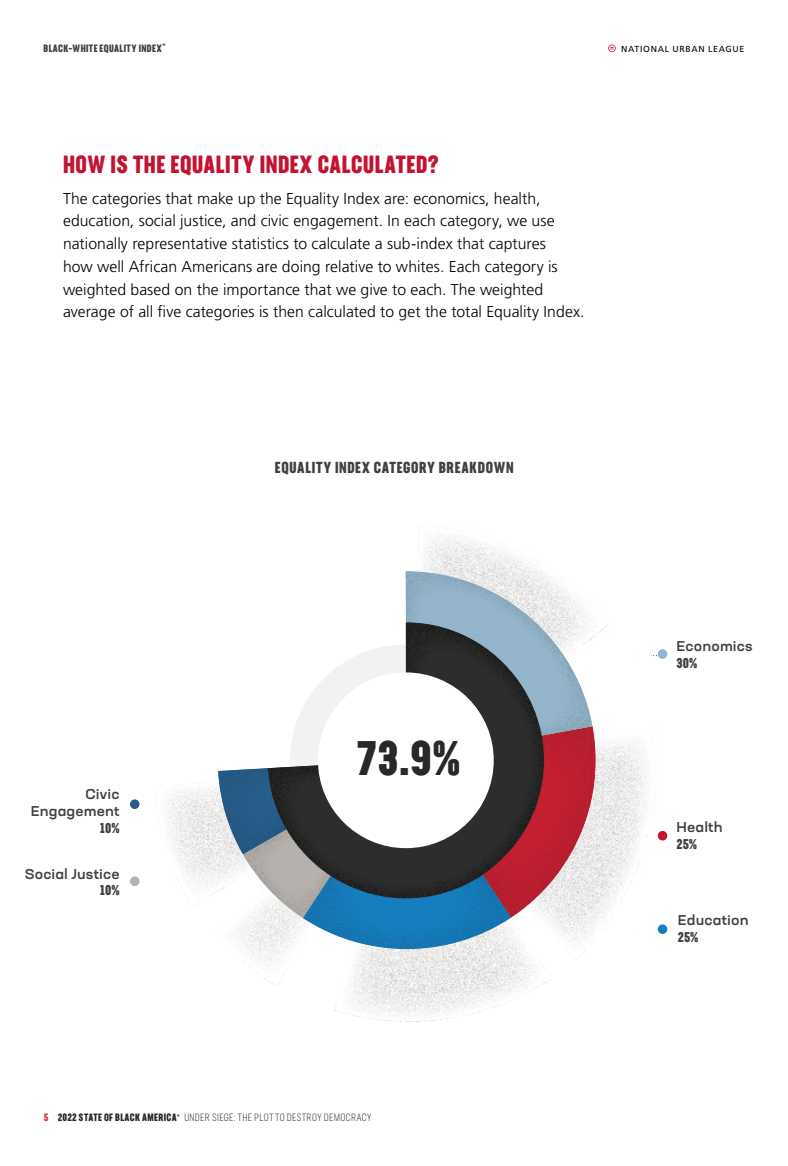
<style>
.page{position:relative;width:788px;height:1166px;background:#fff}
.page>*{position:absolute;margin:0;border:0;box-sizing:border-box;transform-origin:0 0}
.label_heading_revers{font:700 47.77px "Neusa Next Std Compact";color:#292829}
.SOBA_20_Subheader{font:700 24.5px "Neusa Next Std Compact";letter-spacing:.02em;color:#c41230}
.SOBA_20_Body_Copy{font:300 15.75px/22.8px "Frutiger LT Std";letter-spacing:.005em;color:#000}
.SOBA_20_New_Label{font:700 15.75px "Neusa Next Std Compact";letter-spacing:.045em;color:#414042}
.SOBA_20_Graph_Number{font:500 expanded 14px/16.8px "Neusa Next Std";letter-spacing:.01em;color:#414042}
.SOBA_20_Graph_Number-2{font:700 14px "Neusa Next Std Compact";color:#414042}
.t1{font:300 10.5px "Neusa Next Std Compact";letter-spacing:.035em;color:#292829}
.t2{font:700 10.5px "Neusa Next Std Compact";letter-spacing:.04em;color:#414042}
.t3{font:8.75px "Frutiger LT Std";letter-spacing:.08em;color:#000}
.s1{font-family:"Neusa Next Std Compact";font-weight:700;font-stretch:normal}
.s2{font-weight:700;color:#c9353d}
.s3{font-weight:700}
</style>
<div class="page">
<svg style="left:608px;top:44px;width:7px;height:8px"></svg>
<img style="left:456px;top:1002px;width:45px;height:14px">
<img style="left:456px;top:992px;width:64px;height:10px">
<img style="left:383px;top:1020px;width:51px;height:2px">
<img style="left:334px;top:992px;width:122px;height:28px">
<img style="left:243px;top:949px;width:48px;height:13px">
<img style="left:351px;top:961px;width:199px;height:31px">
<img style="left:260px;top:962px;width:28px;height:23px">
<img style="left:259px;top:941px;width:32px;height:8px">
<img style="left:450px;top:941px;width:80px;height:20px">
<svg style="left:450px;top:941px;width:8px;height:8px"></svg>
<img style="left:363px;top:949px;width:87px;height:12px">
<img style="left:363px;top:941px;width:87px;height:8px">
<img style="left:417px;top:528px;width:125px;height:43px">
<img style="left:226px;top:918px;width:65px;height:23px">
<svg style="left:351px;top:941px;width:12px;height:21px"></svg>
<img style="left:291px;top:918px;width:12px;height:22px">
<img style="left:303px;top:918px;width:147px;height:23px">
<img style="left:555px;top:918px;width:32px;height:23px">
<img style="left:546px;top:918px;width:9px;height:5px">
<img style="left:511px;top:929px;width:8px;height:11px">
<img style="left:450px;top:918px;width:61px;height:23px">
<svg style="left:136px;top:571px;width:528px;height:347px"></svg>
<img style="left:268px;top:767px;width:22px;height:62px">
<img style="left:363px;top:876px;width:87px;height:22px">
<img style="left:290px;top:644px;width:231px;height:232px">
<div style="left:318px;top:672px;width:175px;height:176px;background:#fff;border-radius:50%"></div>
<div style="left:657px;top:924px;width:10px;height:10px;background:#137ebf;border-radius:50%"></div>
<div style="left:130px;top:799px;width:9px;height:10px;background:#285e8c;border-radius:50%"></div>
<div style="left:657px;top:649px;width:10px;height:10px;background:#94b5cb;border-radius:50%"></div>
<div style="left:657px;top:831px;width:10px;height:9px;background:#c41230;border-radius:50%"></div>
<div style="left:130px;top:876px;width:9px;height:10px;background:#b7b1ac;border-radius:50%"></div>
<p class="t2" style="left:44px;top:41px;width:123px">BLACK–WHITE EQUALITY INDEX<sup>™</sup></p>
<p class="t3" style="left:621px;top:43px;width:125px">NATIONAL URBAN LEAGUE</p>
<p class="SOBA_20_Subheader" style="left:63px;top:149px;width:377px">HOW IS THE EQUALITY INDEX CALCULATED?</p>
<p class="SOBA_20_Body_Copy" style="left:63px;top:187px;width:523px">The categories that make up the Equality Index are: economics, health, education, social justice, and civic engagement. In each category, we use nationally representative statistics to calculate a sub-index that captures<br>how well African Americans are doing relative to whites. Each category is weighted based on the importance that we give to each. The weighted average of all five categories is then calculated to get the total Equality Index.</p>
<p class="SOBA_20_New_Label" style="left:275px;top:458px;width:240px">EQUALITY INDEX CATEGORY BREAKDOWN</p>
<p class="SOBA_20_Graph_Number" style="left:31px;top:785px;width:90px;text-align:right">Civic<br>Engagement</p>
<p class="SOBA_20_Graph_Number-2" style="left:100px;top:819px;width:21px">10%</p>
<p class="SOBA_20_Graph_Number" style="left:25px;top:865px;width:96px;text-align:right">Social Justice<br><span class="s1">10%</span></p>
<p class="label_heading_revers" style="left:357px;top:727px;width:105px">73.9%</p>
<p class="t1" style="left:44px;top:1111px;width:329px"><span class="s2">5</span> <span class="s3">2022 STATE OF BLACK AMERICA</span><sup>®</sup> UNDER SIEGE: THE PLOT TO DESTROY DEMOCRACY</p>
<p class="SOBA_20_Graph_Number" style="left:676px;top:637px;width:77px">Economics<br><span class="s1">30%</span></p>
<p class="SOBA_20_Graph_Number" style="left:676px;top:818px;width:48px">Health<br><span class="s1">25%</span></p>
<p class="SOBA_20_Graph_Number" style="left:678px;top:911px;width:72px">Education<br><span class="s1">25%</span></p>
</div>
